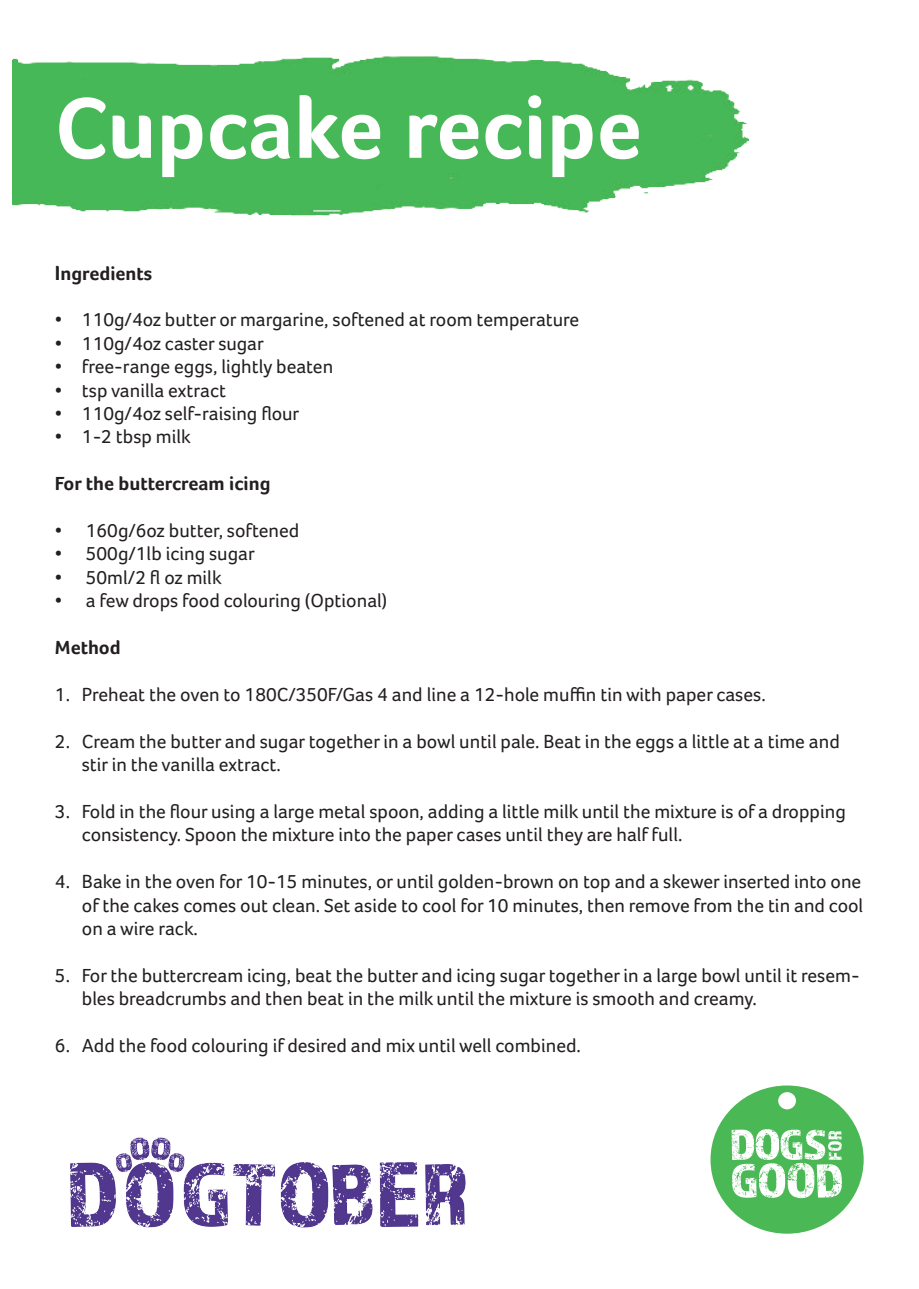
<style>
.page{position:relative;width:919px;height:1289px;background:#fff}
.page>*{position:absolute;margin:0;border:0;box-sizing:border-box;transform-origin:0 0}
.t1{font:700 88.5px "Foco";color:#fff}
.t2{font:19.5px/23.4px "Foco";color:#231f20}
.t3{font:700 19.5px "Foco";color:#231f20}
.s1{font-size:21px}
</style>
<div class="page">
<img style="left:13px;top:56px;width:735px;height:160px">
<svg style="left:710px;top:1085px;width:153px;height:148px"></svg>
<img style="left:70px;top:1137px;width:396px;height:91px">
<p class="t1" style="left:55px;top:76px;width:588px">Cupcake recipe</p>
<p class="t3" style="left:55px;top:261px;width:99px"><span class="s1">I</span>ngredients</p>
<p class="t2" style="left:55px;top:308px;width:526px">• 110g/4oz butter or margarine, softened at room temperature</p>
<p class="t2" style="left:55px;top:331px;width:210px">• 110g/4oz caster sugar</p>
<p class="t2" style="left:55px;top:355px;width:280px">• free-range eggs, lightly beaten</p>
<p class="t2" style="left:55px;top:378px;width:172px">• tsp vanilla extract</p>
<p class="t2" style="left:55px;top:401px;width:246px">• 110g/4oz self-raising flour</p>
<p class="t2" style="left:55px;top:425px;width:137px">• 1-2 tbsp milk</p>
<p class="t3" style="left:55px;top:472px;width:217px">For the buttercream icing</p>
<p class="t2" style="left:55px;top:518px;width:246px">• 160g/6oz butter, softened</p>
<p class="t2" style="left:55px;top:542px;width:201px">• 500g/1lb icing sugar</p>
<p class="t2" style="left:55px;top:565px;width:168px">• 50ml/2 fl oz milk</p>
<p class="t2" style="left:55px;top:589px;width:334px">• a few drops food colouring (Optional)</p>
<p class="t3" style="left:55px;top:636px;width:67px">Method</p>
<p class="t2" style="left:55px;top:682px;width:712px">1. Preheat the oven to 180C/350F/Gas 4 and line a 12-hole muffin tin with paper cases.</p>
<p class="t2" style="left:82px;top:729px;width:759px;text-indent:-27px">2. Cream the butter and sugar together in a bowl until pale. Beat in the eggs a little at a time and stir in the vanilla extract.</p>
<p class="t2" style="left:82px;top:799px;width:765px;text-indent:-27px">3. Fold in the flour using a large metal spoon, adding a little milk until the mixture is of a dropping consistency. Spoon the mixture into the paper cases until they are half full.</p>
<p class="t2" style="left:82px;top:869px;width:782px;text-align:justify;text-indent:-27px">4. Bake in the oven for 10-15 minutes, or until golden-brown on top and a skewer inserted into one of the cakes comes out clean. Set aside to cool for 10 minutes, then remove from the tin and cool on a wire rack.</p>
<p class="t2" style="left:82px;top:963px;width:779px;text-indent:-27px">5. For the buttercream icing, beat the butter and icing sugar together in a large bowl until it resem&shy;bles breadcrumbs and then beat in the milk until the mixture is smooth and creamy.</p>
<p class="t2" style="left:55px;top:1033px;width:527px">6. Add the food colouring if desired and mix until well combined.</p>
</div>
